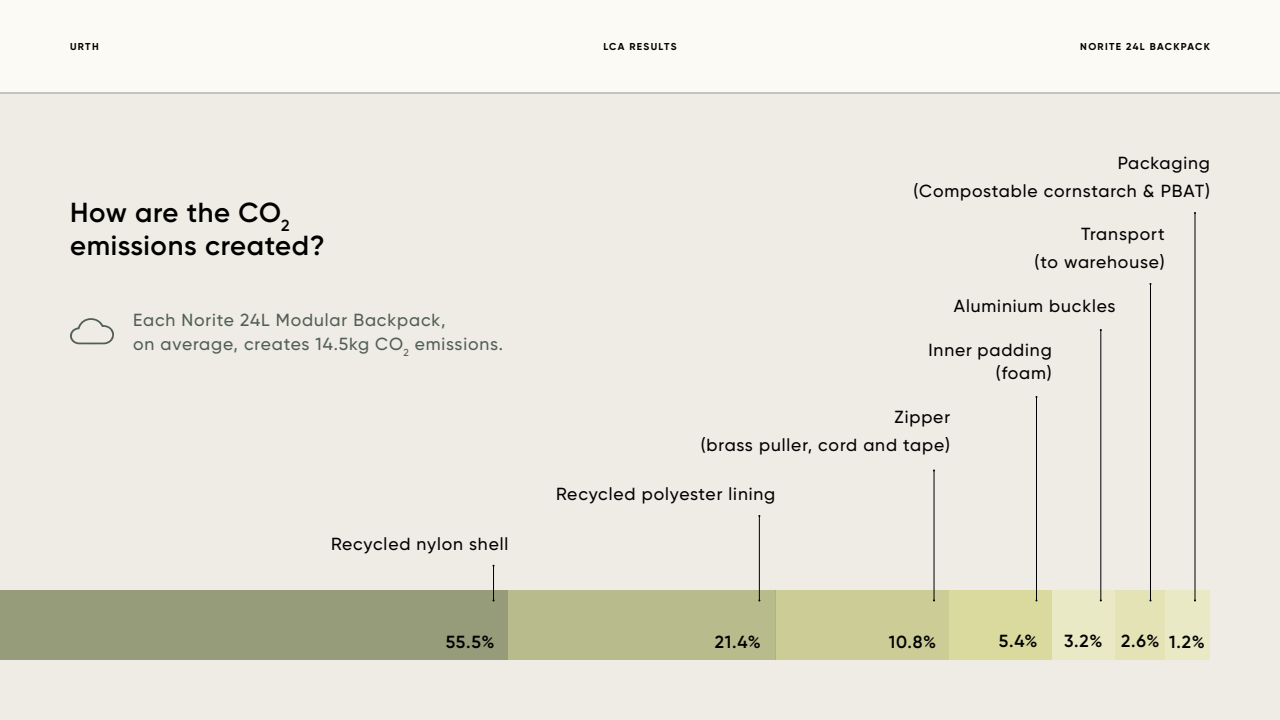
<style>
.page{position:relative;width:1280px;height:720px;background:#fbfaf4}
.page>*{position:absolute;margin:0;border:0;box-sizing:border-box;transform-origin:0 0}
.t1{font:600 27.5px/33px "Gilroy";letter-spacing:.02em;color:#000}
.t2{font:500 17.5px/27.7px "Gilroy";letter-spacing:.05em;color:#000;text-align:right}
.t3{font:500 17.5px/23.5px "Gilroy";letter-spacing:.05em;color:#525e54}
.t4{font:600 17.5px "Gilroy";color:#000}
.t5{font:700 10px "Gilroy";letter-spacing:.135em;color:#000}
</style>
<div class="page">
<div style="left:0;top:92px;width:1280px;height:628px;background:#eeece4"></div>
<hr style="left:0;top:92px;width:1280px;height:2px;background:#979e98">
<div style="left:0;top:590px;width:1052px;height:70px;background:#dada9e"></div>
<svg style="left:70px;top:318px;width:44px;height:26px"></svg>
<div style="left:508px;top:590px;width:268px;height:70px;background:#b8bb8b"></div>
<div style="left:776px;top:590px;width:173px;height:70px;background:#cccd96"></div>
<div style="left:1165px;top:590px;width:45px;height:70px;background:#e9e9c5"></div>
<div style="left:1052px;top:590px;width:64px;height:70px;background:#e9e9c5"></div>
<div style="left:1115px;top:590px;width:50px;height:70px;background:#e3e3b6"></div>
<hr style="left:759px;top:516px;width:1px;height:84px;background:#000">
<hr style="left:1036px;top:397px;width:1px;height:203px;background:#000">
<hr style="left:1101px;top:330px;width:1px;height:270px;background:#000">
<hr style="left:1150px;top:284px;width:1px;height:316px;background:#000">
<hr style="left:934px;top:470px;width:1px;height:130px;background:#000">
<hr style="left:1195px;top:213px;width:1px;height:387px;background:#000">
<div style="left:0;top:590px;width:508px;height:70px;background:#969c79"></div>
<hr style="left:493px;top:566px;width:1px;height:34px;background:#000">
<p class="t5" style="left:70px;top:40px;width:30px">URTH</p>
<p class="t5" style="left:603px;top:40px;width:75px">LCA RESULTS</p>
<p class="t5" style="left:1080px;top:40px;width:131px">NORITE 24L BACKPACK</p>
<h1 class="t1" style="left:70px;top:196px;width:256px">How are the CO<sub>2 </sub>emissions created?</h1>
<p class="t3" style="left:133px;top:308px;width:372px">Each Norite 24L Modular Backpack,<br>on average, creates 14.5kg CO<sub>2</sub> emissions.</p>
<p class="t2" style="left:331px;top:530px;width:179px">Recycled nylon shell</p>
<p class="t4" style="left:446px;top:631px;width:50px">55.5%</p>
<p class="t2" style="left:914px;top:149px;width:298px">Packaging<br>(Compostable cornstarch &amp; PBAT)</p>
<p class="t2" style="left:1035px;top:220px;width:132px">Transport<br>(to warehouse)</p>
<p class="t2" style="left:954px;top:292px;width:163px">Aluminium buckles</p>
<p class="t2" style="left:928px;top:338px;width:125px;line-height:23.5px">Inner padding (foam)</p>
<p class="t2" style="left:701px;top:403px;width:251px">Zipper<br>(brass puller, cord and tape)</p>
<p class="t2" style="left:556px;top:480px;width:221px">Recycled polyester lining</p>
<p class="t4" style="left:715px;top:631px;width:47px">21.4%</p>
<p class="t4" style="left:889px;top:631px;width:49px">10.8%</p>
<p class="t4" style="left:999px;top:630px;width:40px">5.4%</p>
<p class="t4" style="left:1064px;top:630px;width:142px">3.2% 2.6% 1.2%</p>
</div>
